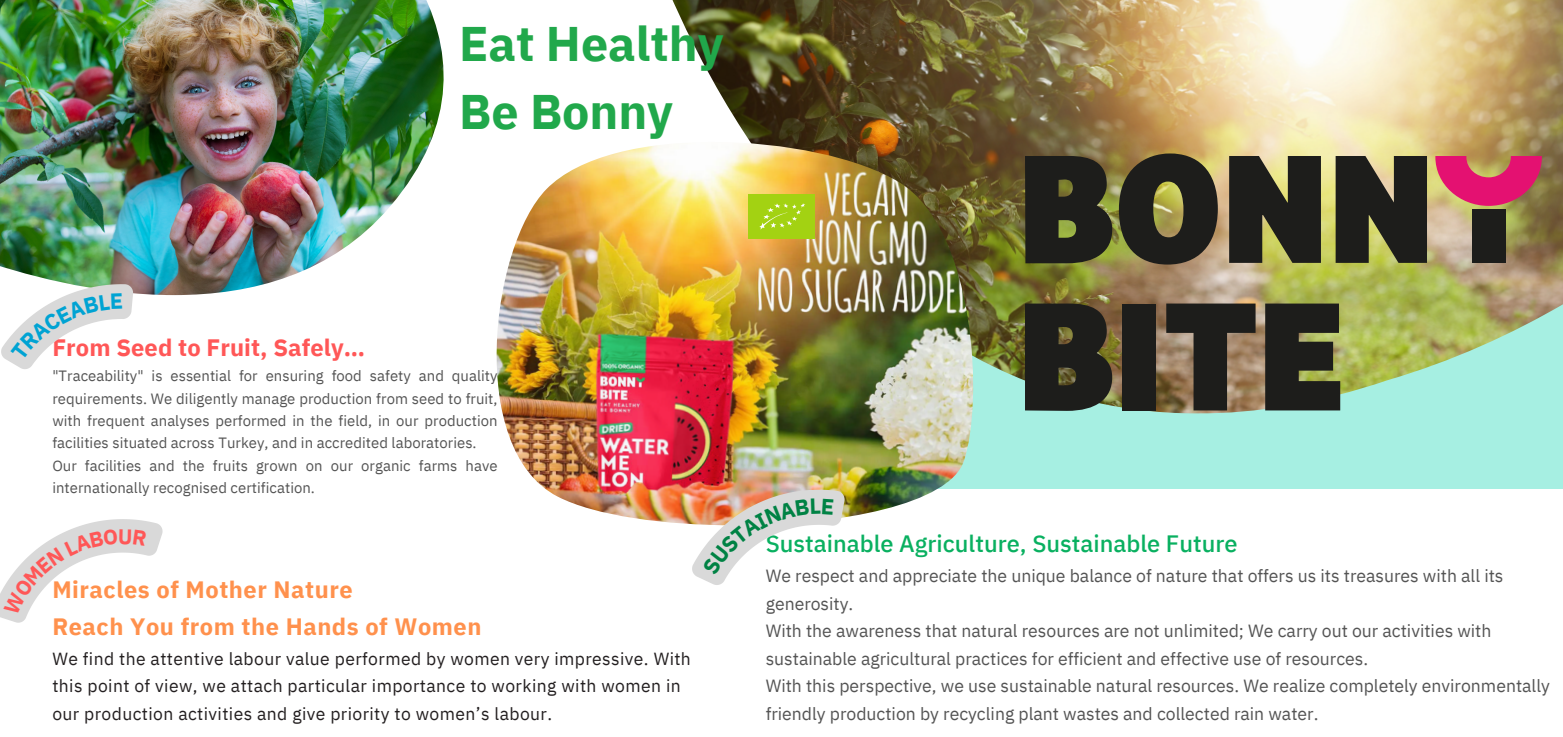
<style>
.page{position:relative;width:1563px;height:737px;background:#fff}
.page>*{position:absolute;margin:0;border:0;box-sizing:border-box;transform-origin:0 0}
.t1{font:700 48.48px "IBM Plex Sans";color:#21a84b}
.t2{font:700 23.71px "IBM Plex Sans";letter-spacing:.005em;color:#ff5757}
.t3{font:700 23.62px "IBM Plex Sans";letter-spacing:.025em;color:#ff914d}
.t4{font:500 23.62px "IBM Plex Sans";color:#09b060}
.t5{font:17.59px/27.6px "IBM Plex Sans";color:#545454}
.t6{font:17.5px/27.6px "IBM Plex Sans";letter-spacing:.025em;color:#231f20}
.t7{font:14.88px/22.3px "IBM Plex Sans";letter-spacing:.005em;color:#545454;text-align:justify}
</style>
<div class="page">
<div style="left:895px;top:0;width:668px;height:489px;background:#a6efe2"></div>
<img style="left:672px;top:0;width:891px;height:413px">
<img style="left:496px;top:142px;width:481px;height:381px">
<img style="left:0;top:0;width:443px;height:295px">
<div style="left:748px;top:195px;width:67px;height:43px;background:#a3d212"></div>
<svg style="left:759px;top:203px;width:46px;height:27px"></svg>
<svg style="left:1025px;top:156px;width:87px;height:107px"></svg>
<svg style="left:1119px;top:153px;width:98px;height:112px"></svg>
<svg style="left:1229px;top:156px;width:92px;height:107px"></svg>
<svg style="left:1335px;top:156px;width:92px;height:107px"></svg>
<div style="left:1471px;top:209px;width:34px;height:53px;background:#1d1d1b"></div>
<svg style="left:1025px;top:304px;width:87px;height:107px"></svg>
<div style="left:1122px;top:304px;width:34px;height:106px;background:#1d1d1b"></div>
<svg style="left:1166px;top:304px;width:89px;height:106px"></svg>
<svg style="left:1265px;top:304px;width:75px;height:106px"></svg>
<svg style="left:1435px;top:156px;width:106px;height:50px"></svg>
<svg style="left:0;top:267px;width:143px;height:102px"></svg>
<svg style="left:0;top:519px;width:163px;height:104px"></svg>
<img style="left:678px;top:467px;width:176px;height:118px">
<p class="t1" style="left:459px;top:11px;width:266px">Eat Healthy</p>
<p class="t1" style="left:459px;top:79px;width:215px">Be Bonny</p>
<p class="t2" style="left:52px;top:332px;width:314px">From Seed to Fruit, Safely…</p>
<p class="t7" style="left:52px;top:365px;width:447px">"Traceability" is essential for ensuring food safety and quality requirements. We diligently manage production from seed to fruit, with frequent analyses performed in the field, in our production facilities situated across Turkey, and in accredited laboratories.</p>
<p class="t7" style="left:52px;top:454px;width:447px">Our facilities and the fruits grown on our organic farms have internationally recognised certification.</p>
<p class="t3" style="left:52px;top:573px;width:302px">Miracles of Mother Nature</p>
<p class="t3" style="left:52px;top:611px;width:431px">Reach You from the Hands of Women</p>
<p class="t6" style="left:52px;top:644px;width:640px">We find the attentive labour value performed by women very impressive. With this point of view, we attach particular importance to working with women in our production activities and give priority to women’s labour.</p>
<p class="t4" style="left:765px;top:528px;width:473px">Sustainable Agriculture, Sustainable Future</p>
<p class="t5" style="left:765px;top:562px;width:739px">We respect and appreciate the unique balance of nature that offers us its treasures with all its generosity.</p>
<p class="t5" style="left:765px;top:617px;width:727px">With the awareness that natural resources are not unlimited; We carry out our activities with sustainable agricultural practices for efficient and effective use of resources.</p>
<p class="t5" style="left:765px;top:672px;width:786px">With this perspective, we use sustainable natural resources. We realize completely environmentally friendly production by recycling plant wastes and collected rain water.</p>
</div>
